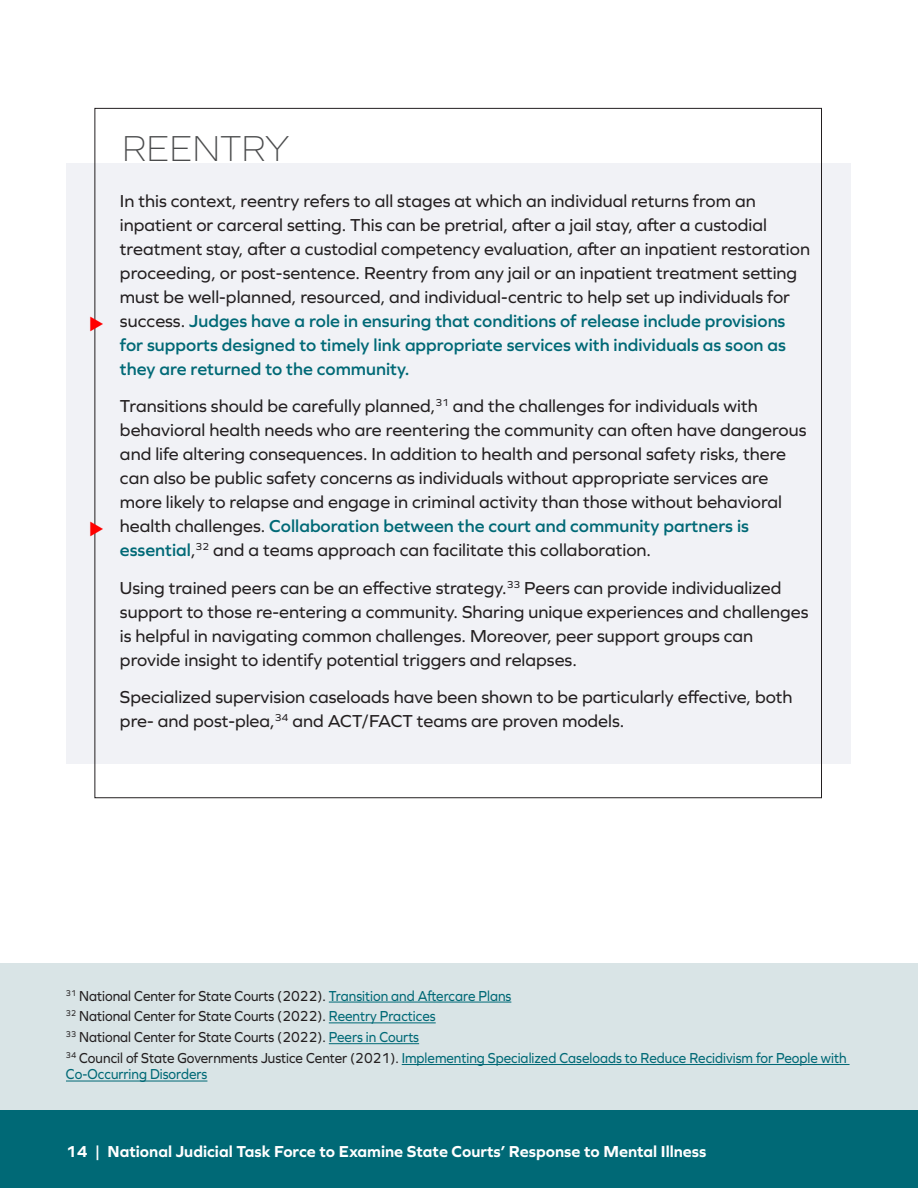
<style>
.page{position:relative;width:918px;height:1188px;background:#fff}
.page>*{position:absolute;margin:0;border:0;box-sizing:border-box;transform-origin:0 0}
.Subhead{font:200 37.5px "Graphie";color:#4b4c4d}
.Sub_body{font:18px/24px "Graphie";color:#231f20}
.t1{font:700 16.5px "Graphie";color:#fff}
.footnotes{font:15px "Graphie";color:#231f20;scale:.9 1}
.footnotes-2{font:15px/16.5px "Graphie";color:#006976;scale:.9 1}
.s1{font-weight:600;color:#006976}
.s2{color:#006976}
.s3{color:#231f20}
</style>
<div class="page">
<div style="left:0;top:963px;width:918px;height:147px;background:#d9e4e6"></div>
<div style="left:0;top:1110px;width:918px;height:78px;background:#006976"></div>
<div style="left:66px;top:163px;width:784px;height:601px;background:#f1f2f6"></div>
<hr style="left:329px;top:1002px;width:182px;height:1px;background:#006976">
<hr style="left:329px;top:1022px;width:107px;height:1px;background:#006976">
<hr style="left:329px;top:1043px;width:90px;height:1px;background:#006976">
<hr style="left:402px;top:1064px;width:448px;height:1px;background:#006976">
<hr style="left:66px;top:1081px;width:141px;height:1px;background:#006976">
<svg style="left:94px;top:316px;width:2px;height:15px"></svg>
<svg style="left:94px;top:521px;width:2px;height:15px"></svg>
<p class="Subhead" style="left:122px;top:127px;width:169px">REENTRY</p>
<p class="Sub_body" style="left:120px;top:188px;width:692px">In this context, reentry refers to all stages at which an individual returns from an inpatient or carceral setting. This can be pretrial, after a jail stay, after a custodial treatment stay, after a custodial competency evaluation, after an inpatient restoration proceeding, or post-sentence. Reentry from any jail or an inpatient treatment setting must be well-planned, resourced, and individual-centric to help set up individuals for success. <span class="s1">Judges have a role in ensuring that conditions of release include provisions for supports designed to timely link appropriate services with individuals as soon as they are returned to the community.</span></p>
<p class="Sub_body" style="left:120px;top:394px;width:688px">Transitions should be carefully planned,<sup>31</sup> and the challenges for individuals with behavioral health needs who are reentering the community can often have dangerous and life altering consequences. In addition to health and personal safety risks, there can also be public safety concerns as individuals without appropriate services are more likely to relapse and engage in criminal activity than those without behavioral health challenges. <span class="s1">Collaboration between the court and community partners is essential</span>,<sup>32</sup> and a teams approach can facilitate this collaboration.</p>
<p class="Sub_body" style="left:120px;top:575px;width:690px">Using trained peers can be an effective strategy.<sup>33</sup> Peers can provide individualized support to those re-entering a community. Sharing unique experiences and challenges is helpful in navigating common challenges. Moreover, peer support groups can provide insight to identify potential triggers and relapses.</p>
<p class="Sub_body" style="left:120px;top:685px;width:674px">Specialized supervision caseloads have been shown to be particularly effective, both pre- and post-plea,<sup>34</sup> and ACT/FACT teams are proven models.</p>
<p class="footnotes" style="left:66px;top:987px;width:496px"><sup>31</sup> National Center for State Courts (2022). <span class="s2">Transition and Aftercare Plans</span></p>
<p class="footnotes" style="left:66px;top:1008px;width:412px"><sup>32</sup> National Center for State Courts (2022). <span class="s2">Reentry Practices</span></p>
<p class="footnotes" style="left:66px;top:1028px;width:394px"><sup>33</sup> National Center for State Courts (2022). <span class="s2">Peers in Courts</span></p>
<p class="footnotes-2" style="left:66px;top:1049px;width:869px"><sup>34</sup> <span class="s3">Council of State Governments Justice Center (2021).</span> Implementing Specialized Caseloads to Reduce Recidivism for People with<br>Co-Occurring Disorders</p>
<p class="t1" style="left:66px;top:1141px;width:642px">14 | National Judicial Task Force to Examine State Courts’ Response to Mental Illness</p>
</div>
